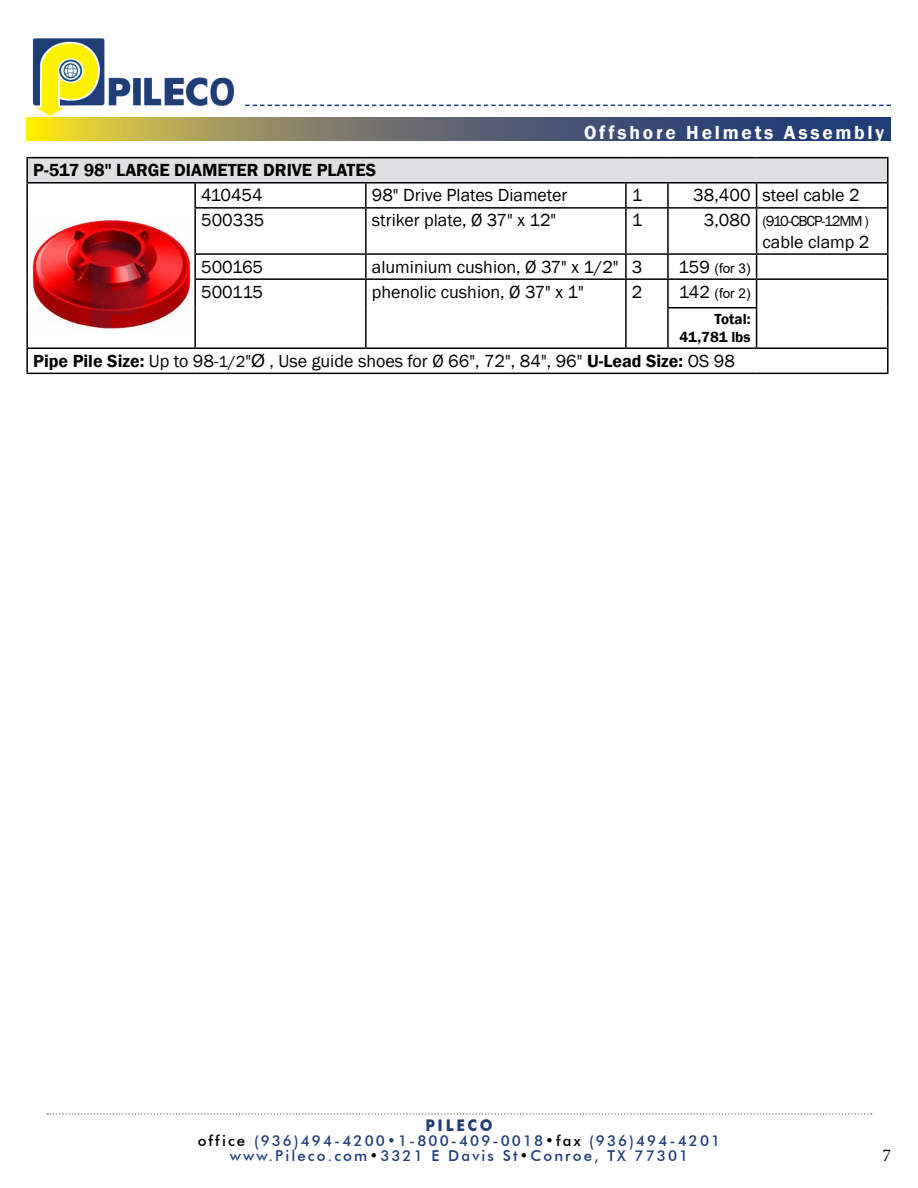
<style>
.page{position:relative;width:918px;height:1188px;background:#fff}
.page>*{position:absolute;margin:0;border:0;box-sizing:border-box;transform-origin:0 0}
.t1{font:600 19.5px "Franklin Gothic";letter-spacing:.14em;color:#fff}
.t2{font:18px "Franklin Gothic";color:#000}
.t3{font:600 18px "Franklin Gothic";color:#000}
.t4{font:18px "Minion Pro";color:#000}
.t5{font:700 16.05px "Futura BT";letter-spacing:.18em;color:#203d76;scale:.93 1}
.t6{font:500 15px/15px "Futura BT";letter-spacing:.14em;color:#203d76;text-align:center}
.t7{font:15px "Franklin Gothic";letter-spacing:-.07em;color:#000}
.t8{font:600 15px/18px "Franklin Gothic";color:#000;text-align:right}
.t9{font:13.5px "Arial";color:#000}
.s1{font-size:18px}
.s2{font-family:"Franklin Gothic";font-size:18px}
.s3{font-weight:600}
.s4{font-size:16.5px}
.s5{font-family:"Arial"}
.s6{color:#000}
</style>
<div class="page">
<img style="left:32px;top:38px;width:216px;height:77px">
<svg style="left:245px;top:105px;width:646px;height:1px"></svg>
<svg style="left:47px;top:1113px;width:825px;height:2px"></svg>
<svg style="left:26px;top:117px;width:865px;height:23px;background:#6e7265"></svg>
<div style="left:27px;top:158px;width:861px;height:25px;background:#dedfe0"></div>
<svg style="left:28px;top:184px;width:859px;height:189px"></svg>
<hr style="left:26px;top:157px;width:169px;height:1px;background:#000">
<hr style="left:195px;top:157px;width:171px;height:1px;background:#000">
<hr style="left:366px;top:157px;width:260px;height:1px;background:#000">
<hr style="left:626px;top:157px;width:42px;height:1px;background:#000">
<hr style="left:668px;top:157px;width:89px;height:1px;background:#000">
<hr style="left:757px;top:157px;width:132px;height:1px;background:#000">
<hr style="left:26px;top:182px;width:169px;height:2px;background:#000">
<hr style="left:195px;top:182px;width:171px;height:2px;background:#000">
<hr style="left:366px;top:182px;width:260px;height:2px;background:#000">
<hr style="left:626px;top:182px;width:42px;height:2px;background:#000">
<hr style="left:625px;top:184px;width:2px;height:23px;background:#000">
<hr style="left:668px;top:182px;width:89px;height:2px;background:#000">
<hr style="left:757px;top:182px;width:132px;height:2px;background:#000">
<hr style="left:194px;top:207px;width:172px;height:2px;background:#000">
<hr style="left:366px;top:207px;width:260px;height:2px;background:#000">
<hr style="left:626px;top:207px;width:42px;height:2px;background:#000">
<hr style="left:625px;top:209px;width:2px;height:44px;background:#000">
<hr style="left:668px;top:207px;width:89px;height:2px;background:#000">
<hr style="left:757px;top:207px;width:132px;height:2px;background:#000">
<hr style="left:194px;top:253px;width:172px;height:2px;background:#000">
<hr style="left:366px;top:253px;width:260px;height:2px;background:#000">
<hr style="left:626px;top:253px;width:42px;height:2px;background:#000">
<hr style="left:625px;top:255px;width:2px;height:23px;background:#000">
<hr style="left:668px;top:253px;width:89px;height:2px;background:#000">
<hr style="left:757px;top:253px;width:132px;height:2px;background:#000">
<hr style="left:194px;top:278px;width:172px;height:2px;background:#000">
<hr style="left:366px;top:278px;width:260px;height:2px;background:#000">
<hr style="left:626px;top:278px;width:42px;height:2px;background:#000">
<hr style="left:625px;top:280px;width:2px;height:28px;background:#000">
<hr style="left:668px;top:278px;width:89px;height:2px;background:#000">
<hr style="left:757px;top:278px;width:132px;height:2px;background:#000">
<hr style="left:625px;top:308px;width:2px;height:39px;background:#000">
<hr style="left:667px;top:307px;width:90px;height:1px;background:#000">
<hr style="left:26px;top:347px;width:169px;height:2px;background:#000">
<hr style="left:195px;top:347px;width:171px;height:2px;background:#000">
<hr style="left:366px;top:347px;width:260px;height:2px;background:#000">
<hr style="left:626px;top:347px;width:42px;height:2px;background:#000">
<hr style="left:668px;top:347px;width:89px;height:2px;background:#000">
<hr style="left:757px;top:347px;width:132px;height:2px;background:#000">
<hr style="left:26px;top:373px;width:169px;height:1px;background:#000">
<hr style="left:195px;top:373px;width:171px;height:1px;background:#000">
<hr style="left:366px;top:373px;width:260px;height:1px;background:#000">
<hr style="left:626px;top:373px;width:42px;height:1px;background:#000">
<hr style="left:668px;top:373px;width:89px;height:1px;background:#000">
<hr style="left:757px;top:373px;width:132px;height:1px;background:#000">
<hr style="left:26px;top:158px;width:2px;height:24px;background:#000">
<hr style="left:26px;top:184px;width:2px;height:24px;background:#000">
<hr style="left:26px;top:208px;width:2px;height:46px;background:#000">
<hr style="left:26px;top:254px;width:2px;height:25px;background:#000">
<hr style="left:26px;top:279px;width:2px;height:29px;background:#000">
<hr style="left:26px;top:308px;width:2px;height:39px;background:#000">
<hr style="left:26px;top:349px;width:2px;height:24px;background:#000">
<hr style="left:887px;top:158px;width:2px;height:24px;background:#000">
<hr style="left:667px;top:184px;width:2px;height:23px;background:#000">
<svg style="left:756px;top:184px;width:1px;height:23px"></svg>
<hr style="left:887px;top:184px;width:2px;height:23px;background:#000">
<hr style="left:667px;top:209px;width:2px;height:44px;background:#000">
<hr style="left:756px;top:209px;width:1px;height:44px;background:#000">
<hr style="left:887px;top:209px;width:2px;height:44px;background:#000">
<hr style="left:667px;top:255px;width:2px;height:23px;background:#000">
<hr style="left:887px;top:255px;width:2px;height:23px;background:#000">
<hr style="left:667px;top:280px;width:2px;height:27px;background:#000">
<svg style="left:756px;top:255px;width:1px;height:52px"></svg>
<hr style="left:887px;top:280px;width:2px;height:28px;background:#000">
<hr style="left:667px;top:308px;width:2px;height:39px;background:#000">
<hr style="left:756px;top:308px;width:1px;height:39px;background:#000">
<hr style="left:887px;top:308px;width:2px;height:39px;background:#000">
<hr style="left:887px;top:349px;width:2px;height:24px;background:#000">
<hr style="left:194px;top:184px;width:2px;height:23px;background:#000">
<hr style="left:365px;top:184px;width:2px;height:23px;background:#000">
<hr style="left:194px;top:209px;width:2px;height:44px;background:#000">
<hr style="left:365px;top:209px;width:2px;height:44px;background:#000">
<hr style="left:194px;top:255px;width:2px;height:23px;background:#000">
<hr style="left:365px;top:255px;width:2px;height:23px;background:#000">
<hr style="left:194px;top:280px;width:2px;height:28px;background:#000">
<hr style="left:365px;top:280px;width:2px;height:28px;background:#000">
<hr style="left:194px;top:308px;width:2px;height:39px;background:#000">
<hr style="left:365px;top:308px;width:2px;height:39px;background:#000">
<img style="left:30px;top:218px;width:162px;height:111px">
<p class="t1" style="left:584px;top:120px;width:302px">Offshore Helmets Assembly</p>
<p class="t3" style="left:33px;top:159px;width:344px">P-517 98'' LARGE DIAMETER DRIVE PLATES</p>
<p class="t2" style="left:201px;top:184px;width:63px">410454</p>
<p class="t2" style="left:372px;top:184px;width:197px">98" Drive Plates Diameter</p>
<p class="t2" style="left:632px;top:184px;width:12px">1</p>
<p class="t2" style="left:693px;top:184px;width:168px">38,400 steel cable 2</p>
<p class="t2" style="left:201px;top:209px;width:65px">500335</p>
<p class="t2" style="left:372px;top:209px;width:186px">striker plate, Ø 37" x 12"</p>
<p class="t2" style="left:632px;top:209px;width:12px">1</p>
<p class="t7" style="left:704px;top:212px;width:166px"><span class="s1">3,080</span> (910-CBCP-12MM )</p>
<p class="t2" style="left:763px;top:231px;width:108px">cable clamp 2</p>
<p class="t2" style="left:201px;top:256px;width:64px">500165</p>
<p class="t2" style="left:372px;top:256px;width:272px">aluminium cushion, Ø 37" x 1/2" 3</p>
<p class="t9" style="left:679px;top:259px;width:73px"><span class="s2">159</span> (for 3)</p>
<p class="t2" style="left:201px;top:281px;width:64px">500115</p>
<p class="t2" style="left:372px;top:281px;width:214px">phenolic cushion, Ø 37" x 1"</p>
<p class="t2" style="left:632px;top:281px;width:12px">2</p>
<p class="t9" style="left:679px;top:284px;width:73px"><span class="s2">142</span> (for 2)</p>
<p class="t8" style="left:680px;top:310px;width:73px">Total:<br>41,781 lbs</p>
<p class="t2" style="left:33px;top:350px;width:703px"><span class="s3">Pipe Pile Size:</span> Up to 98-<span class="s4">1/2</span>"<span class="s5">Ø</span> , Use guide shoes for Ø 66", 72", 84", 96" <span class="s3">U-Lead Size:</span> OS 98</p>
<p class="t5" style="left:425px;top:1116px;width:74px">PILECO</p>
<p class="t6" style="left:198px;top:1133px;width:524px"><span class="s6">office</span> (936)494-4200•1-800-409-0018<span class="s6">•fax</span> (936)494-4201 www.Pileco.com<span class="s6">•</span>3321 E Davis St<span class="s6">•</span>Conroe, TX 77301</p>
<p class="t4" style="left:882px;top:1143px;width:10px">7</p>
</div>
